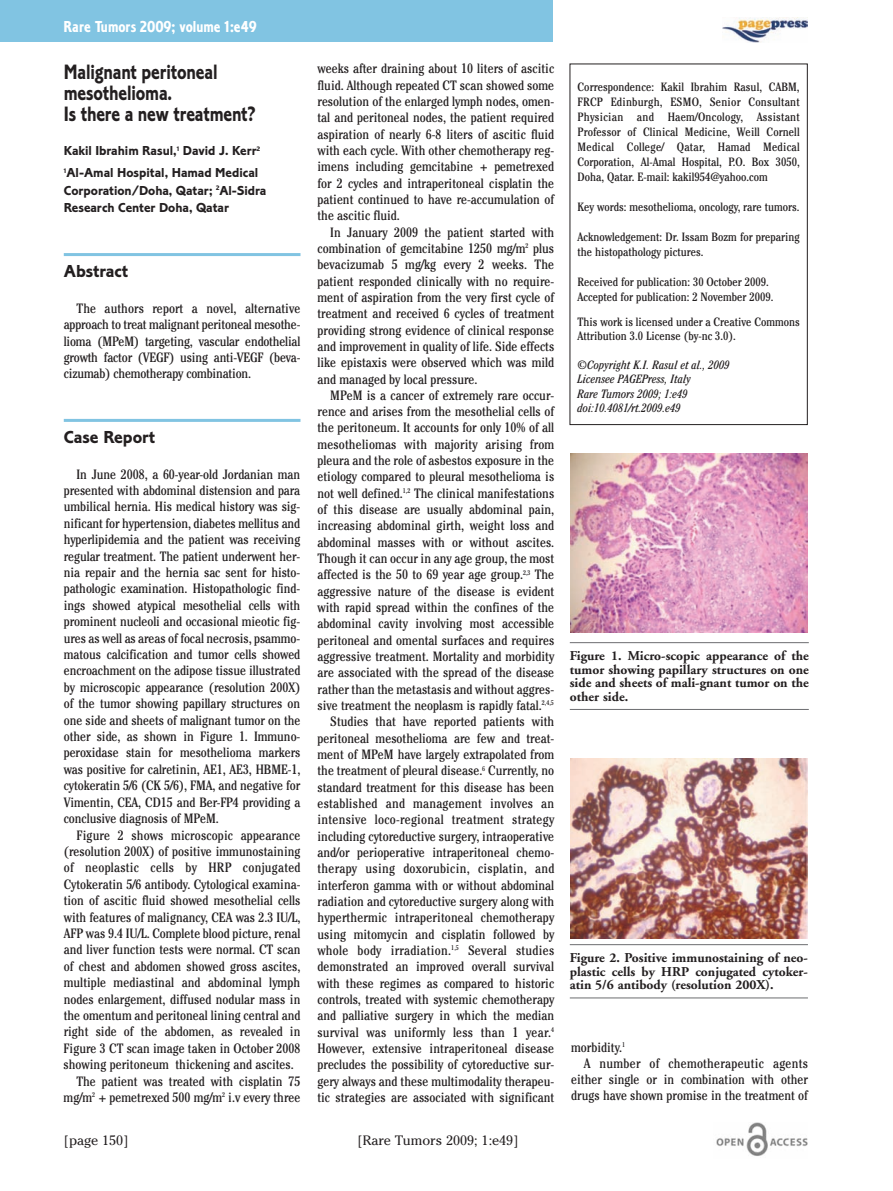
<style>
.page{position:relative;width:893px;height:1191px;background:#fff}
.page>*{position:absolute;margin:0;border:0;box-sizing:border-box;transform-origin:0 0}
.t1{font:21.6px/21.1px "Corinthian Bold Plain";letter-spacing:-.005em;color:#231f20;scale:.83 1}
.t2{font:18px "Corinthian Bold Plain";color:#231f20}
.t3{font:16.5px "Corinthian Bold Condensed Plain";color:#fff}
.t4{font:condensed 13.5px/16.4px "Cheltenham";color:#231f20;text-align:justify}
.t5{font:700 13.5px/13.5px "Adobe Garamond";color:#231f20;text-align:justify}
.t6{font:13.5px/21.8px "Corinthian Bold Plain";color:#231f20}
.t7{font:condensed 13.5px "Cheltenham";letter-spacing:.02em;color:#231f20}
.t8{font:13.5px "Cheltenham";color:#231f20}
.t9{font:condensed 12px/15px "Cheltenham";color:#231f20}
.t10{font:italic condensed 12px/14.4px "Cheltenham";color:#231f20}
</style>
<div class="page">
<hr style="left:64px;top:253px;width:236px;height:3px;background:#81c4e2">
<hr style="left:64px;top:419px;width:236px;height:3px;background:#81c4e2">
<div style="left:0;top:0;width:553px;height:42px;background:#81c4e2"></div>
<img style="left:716px;top:1123px;width:92px;height:33px">
<img style="left:723px;top:17px;width:84px;height:26px">
<img style="left:570px;top:453px;width:238px;height:179px">
<hr style="left:570px;top:642px;width:239px;height:1px;background:#6c6d70">
<hr style="left:570px;top:709px;width:239px;height:1px;background:#6c6d70">
<svg style="left:570px;top:938px;width:238px;height:1px"></svg>
<img style="left:570px;top:758px;width:238px;height:180px">
<hr style="left:570px;top:944px;width:238px;height:1px;background:#6c6d70">
<hr style="left:570px;top:997px;width:238px;height:1px;background:#6c6d70">
<p class="t3" style="left:63px;top:21px;width:195px">Rare Tumors 2009; volume 1:e49</p>
<h1 class="t1" style="left:64px;top:63px;width:232px">Malignant peritoneal mesothelioma.<br>Is there a new treatment?</h1>
<p class="t6" style="left:64px;top:141px;width:198px">Kakil Ibrahim Rasul,<sup>1</sup> David J. Kerr<sup>2<br>1</sup>Al-Amal Hospital, Hamad Medical</p>
<p class="t6" style="left:64px;top:183px;width:204px;line-height:17.4px">Corporation/Doha, Qatar; <sup>2</sup>Al-Sidra<br>Research Center Doha, Qatar</p>
<h2 class="t2" style="left:64px;top:265px;width:66px">Abstract</h2>
<p class="t4" style="left:64px;top:301px;width:238px;text-indent:13px">The authors report a novel, alternative approach to treat malignant peritoneal mesothe&shy;lioma (MPeM) targeting, vascular endothelial growth factor (VEGF) using anti-VEGF (beva&shy;cizumab) chemotherapy combination.</p>
<h2 class="t2" style="left:64px;top:431px;width:93px">Case Report</h2>
<p class="t4" style="left:64px;top:467px;width:238px;text-indent:13px">In June 2008, a 60-year-old Jordanian man presented with abdominal distension and para umbilical hernia. His medical history was sig&shy;nificant for hypertension, diabetes mellitus and hyperlipidemia and the patient was receiving regular treatment. The patient underwent her&shy;nia repair and the hernia sac sent for histo - pathologic examination. Histopathologic find&shy;ings showed atypical mesothelial cells with prominent nucleoli and occasional mieotic fig&shy;ures as well as areas of focal necrosis, psammo&shy;matous calcification and tumor cells showed encroachment on the adipose tissue illustrated by microscopic appearance (resolution 200X) of the tumor showing papillary structures on one side and sheets of malignant tumor on the other side, as shown in Figure 1. Immuno&shy;peroxidase stain for mesothelioma markers was positive for calretinin, AE1, AE3, HBME-1, cytokeratin 5/6 (CK 5/6), FMA, and negative for Vimentin, CEA, CD15 and Ber-FP4 providing a conclusive diagnosis of MPeM.</p>
<p class="t4" style="left:77px;top:828px;width:225px">Figure 2 shows microscopic appearance</p>
<p class="t4" style="left:64px;top:844px;width:238px">(resolution 200X) of positive immunostaining</p>
<p class="t7" style="left:64px;top:863px;width:238px">of neoplastic cells by HRP conjugated</p>
<p class="t4" style="left:64px;top:877px;width:238px">Cytokeratin 5/6 antibody. Cytological examina-</p>
<p class="t4" style="left:64px;top:893px;width:238px">tion of ascitic fluid showed mesothelial cells</p>
<p class="t4" style="left:64px;top:910px;width:238px">with features of malignancy, CEA was 2.3 IU/L,</p>
<p class="t4" style="left:64px;top:926px;width:238px">AFP was 9.4 IU/L. Complete blood picture, renal</p>
<p class="t4" style="left:64px;top:942px;width:238px">and liver function tests were normal. CT scan</p>
<p class="t4" style="left:64px;top:959px;width:238px">of chest and abdomen showed gross ascites,</p>
<p class="t4" style="left:64px;top:975px;width:238px">multiple mediastinal and abdominal lymph</p>
<p class="t4" style="left:64px;top:992px;width:238px">nodes enlargement, diffused nodular mass in</p>
<p class="t4" style="left:64px;top:1008px;width:238px">the omentum and peritoneal lining central and</p>
<p class="t4" style="left:64px;top:1024px;width:238px">right side of the abdomen, as revealed in</p>
<p class="t4" style="left:64px;top:1041px;width:238px">Figure 3 CT scan image taken in October 2008</p>
<p class="t4" style="left:64px;top:1057px;width:232px">showing peritoneum thickening and ascites.</p>
<p class="t4" style="left:76px;top:1074px;width:226px">The patient was treated with cisplatin 75</p>
<p class="t4" style="left:64px;top:1090px;width:238px">mg/m<sup>2</sup> + pemetrexed 500 mg/m<sup>2</sup> i.v every three</p>
<p class="t4" style="left:317px;top:62px;width:238px">weeks after draining about 10 liters of ascitic fluid. Although repeated CT scan showed some resolution of the enlarged lymph nodes, omen&shy;tal and peritoneal nodes, the patient required aspiration of nearly 6-8 liters of ascitic fluid with each cycle. With other chemotherapy reg&shy;imens including gemcitabine + pemetrexed for 2 cycles and intraperitoneal cisplatin the patient continued to have re-accumulation of the ascitic fluid.</p>
<p class="t4" style="left:317px;top:225px;width:238px;text-indent:13px">In January 2009 the patient started with combination of gemcitabine 1250 mg/m<sup>2</sup> plus bevacizumab 5 mg/kg every 2 weeks. The patient responded clinically with no require&shy;ment of aspiration from the very first cycle of treatment and received 6 cycles of treatment providing strong evidence of clinical response and improvement in quality of life. Side effects like epistaxis were observed which was mild and managed by local pressure.</p>
<p class="t4" style="left:317px;top:388px;width:238px;text-align:right">MPeM is a cancer of extremely rare occur&shy;rence and arises from the mesothelial cells of the peritoneum. It accounts for only 10% of all mesotheliomas with majority arising from pleura and the role of asbestos exposure in the etiology compared to pleural mesothelioma is not well defined.<sup>1,2</sup> The clinical manifestations of this disease are usually abdominal pain, increasing abdominal girth, weight loss and abdominal masses with or without ascites.<br>Though it can occur in any age group, the most affected is the 50 to 69 year age group.<sup>2,3</sup> The aggressive nature of the disease is evident with rapid spread within the confines of the abdominal cavity involving most accessible peritoneal and omental surfaces and requires aggressive treatment. Mortality and morbidity are associated with the spread of the disease rather than the metastasis and without aggres&shy;sive treatment the neoplasm is rapidly fatal.<sup>2,4,5<br></sup>Studies that have reported patients with peritoneal mesothelioma are few and treat&shy;ment of MPeM have largely extrapolated from the treatment of pleural disease.<sup>6</sup> Currently, no standard treatment for this disease has been established and management involves an intensive loco-regional treatment strategy including cytoreductive surgery, intraoperative and/or perioperative intraperitoneal chemo&shy;therapy using doxorubicin, cisplatin, and interferon gamma with or without abdominal radiation and cytoreductive surgery along with hyperthermic intraperitoneal chemotherapy using mitomycin and cisplatin followed by whole body irradiation.<sup>1,5</sup> Several studies demonstrated an improved overall survival with these regimes as compared to historic controls, treated with systemic chemotherapy and palliative surgery in which the median survival was uniformly less than 1 year.<sup>4<br></sup>However, extensive intraperitoneal disease precludes the possibility of cytoreductive sur&shy;gery always and these multimodality therapeu&shy;tic strategies are associated with significant</p>
<p class="t8" style="left:64px;top:1132px;width:66px">[page 150]</p>
<p class="t8" style="left:357px;top:1132px;width:163px">[Rare Tumors 2009; 1:e49]</p>
<p class="t9" style="left:578px;top:80px;width:224px;text-align:justify">Correspondence: Kakil Ibrahim Rasul, CABM, FRCP Edinburgh, ESMO, Senior Consultant Physician and Haem/Oncology, Assistant Professor of Clinical Medicine, Weill Cornell Medical College/ Qatar, Hamad Medical Corporation, Al-Amal Hospital, P.O. Box 3050, Doha, Qatar. E-mail: kakil954@yahoo.com</p>
<p class="t9" style="left:578px;top:200px;width:223px">Key words: mesothelioma, oncology, rare tumors.</p>
<p class="t9" style="left:578px;top:230px;width:224px">Acknowledgement: Dr. Issam Bozm for preparing the histopathology pictures.</p>
<p class="t9" style="left:578px;top:275px;width:197px">Received for publication: 30 October 2009.<br>Accepted for publication: 2 November 2009.</p>
<p class="t9" style="left:578px;top:315px;width:224px;line-height:14.4px">This work is licensed under a Creative Commons<br>Attribution 3.0 License (by-nc 3.0).</p>
<p class="t10" style="left:578px;top:359px;width:154px">©Copyright K.I. Rasul et al., 2009<br>Licensee PAGEPress, Italy<br>Rare Tumors 2009; 1:e49 doi:10.4081/rt.2009.e49</p>
<p class="t5" style="left:570px;top:650px;width:241px">Figure 1. Micro-scopic appearance of the tumor showing papillary structures on one side and sheets of mali-gnant tumor on the other side.</p>
<p class="t5" style="left:570px;top:952px;width:240px">Figure 2. Positive immunostaining of neo&shy;plastic cells by HRP conjugated cytoker&shy;atin 5/6 antibody (resolution 200X).</p>
<p class="t4" style="left:571px;top:1040px;width:56px">morbidity.<sup>1</sup></p>
<p class="t7" style="left:584px;top:1058px;width:226px">A number of chemotherapeutic agents</p>
<p class="t4" style="left:571px;top:1072px;width:238px">either single or in combination with other</p>
<p class="t4" style="left:571px;top:1088px;width:238px">drugs have shown promise in the treatment of</p>
</div>
